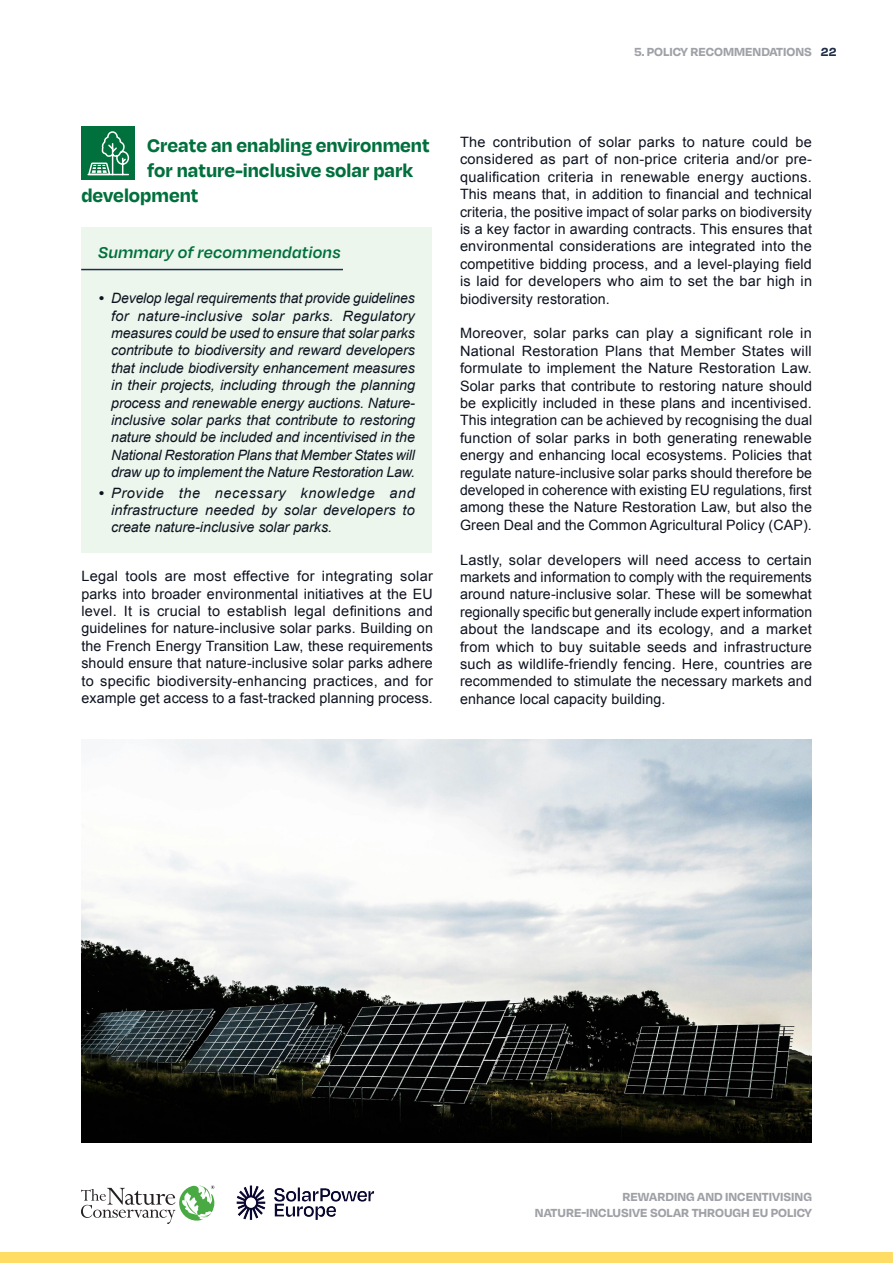
<style>
.page{position:relative;width:893px;height:1263px;background:#fff}
.page>*{position:absolute;margin:0;border:0;box-sizing:border-box;transform-origin:0 0}
.Report_H3{font:700 21px "Degular";color:#00703c}
.Report_Textbox_Header{font:italic 600 18px "Degular";letter-spacing:.01em;color:#00703c}
.Report_Body{font:14.25px/17.4px "Arial";letter-spacing:.01em;color:#0d121f;text-align:justify}
.t1{font:italic 14.25px/17.4px "Arial";letter-spacing:-.005em;color:#0d121f;text-align:justify}
.t2{font:700 13.5px/16.2px "Degular";color:#9fa1a7;text-align:right}
.t3{font:700 13.5px "Degular";color:#1e2d48}
.s1{font-weight:700;font-style:normal}
</style>
<div class="page">
<img style="left:81px;top:740px;width:731px;height:403px">
<svg style="left:81px;top:1185px;width:133px;height:39px"></svg>
<div style="left:0;top:1252px;width:893px;height:11px;background:#ffdc64"></div>
<img style="left:236px;top:1185px;width:138px;height:35px">
<div style="left:81px;top:126px;width:54px;height:54px;background:#00703c"></div>
<svg style="left:87px;top:131px;width:43px;height:45px"></svg>
<div style="left:81px;top:227px;width:351px;height:325px;background:#edf6ec"></div>
<hr style="left:81px;top:269px;width:262px;height:1px;background:#1e2d48">
<p class="t2" style="left:634px;top:42px;width:179px">5. POLICY RECOMMENDATIONS</p>
<p class="t3" style="left:821px;top:43px;width:17px">22</p>
<p class="Report_H3" style="left:147px;top:132px;width:284px">Create an enabling environment</p>
<p class="Report_H3" style="left:147px;top:157px;width:267px">for nature-inclusive solar park</p>
<p class="Report_H3" style="left:81px;top:183px;width:119px">development</p>
<p class="Report_Textbox_Header" style="left:98px;top:241px;width:244px">Summary of recommendations</p>
<p class="t1" style="left:111px;top:290px;width:305px;text-indent:-12px"><span class="s1">•</span> Develop legal requirements that provide guidelines for nature-inclusive solar parks. Regulatory measures could be used to ensure that solar parks contribute to biodiversity and reward developers that include biodiversity enhancement measures in their projects, including through the planning process and renewable energy auctions. Nature&shy;inclusive solar parks that contribute to restoring nature should be included and incentivised in the National Restoration Plans that Member States will draw up to implement the Nature Restoration Law.</p>
<p class="t1" style="left:111px;top:484px;width:305px;text-indent:-12px"><span class="s1">•</span> Provide the necessary knowledge and infrastructure needed by solar developers to create nature-inclusive solar parks.</p>
<p class="Report_Body" style="left:81px;top:568px;width:353px">Legal tools are most effective for integrating solar parks into broader environmental initiatives at the EU level. It is crucial to establish legal definitions and guidelines for nature-inclusive solar parks. Building on the French Energy Transition Law, these requirements should ensure that nature-inclusive solar parks adhere to specific biodiversity-enhancing practices, and for example get access to a fast-tracked planning process.</p>
<p class="Report_Body" style="left:460px;top:133px;width:354px">The contribution of solar parks to nature could be considered as part of non-price criteria and/or pre&shy;qualification criteria in renewable energy auctions.<br>This means that, in addition to financial and technical criteria, the positive impact of solar parks on biodiversity is a key factor in awarding contracts. This ensures that environmental considerations are integrated into the competitive bidding process, and a level-playing field is laid for developers who aim to set the bar high in biodiversity restoration.</p>
<p class="Report_Body" style="left:460px;top:325px;width:354px">Moreover, solar parks can play a significant role in National Restoration Plans that Member States will formulate to implement the Nature Restoration Law.<br>Solar parks that contribute to restoring nature should be explicitly included in these plans and incentivised.<br>This integration can be achieved by recognising the dual function of solar parks in both generating renewable energy and enhancing local ecosystems. Policies that regulate nature-inclusive solar parks should therefore be developed in coherence with existing EU regulations, first among these the Nature Restoration Law, but also the Green Deal and the Common Agricultural Policy (CAP).</p>
<p class="Report_Body" style="left:460px;top:551px;width:354px">Lastly, solar developers will need access to certain markets and information to comply with the requirements around nature-inclusive solar. These will be somewhat regionally specific but generally include expert information about the landscape and its ecology, and a market from which to buy suitable seeds and infrastructure such as wildlife-friendly fencing. Here, countries are recommended to stimulate the necessary markets and enhance local capacity building.</p>
<p class="t2" style="left:535px;top:1188px;width:279px">REWARDING AND INCENTIVISING<br>NATURE-INCLUSIVE SOLAR THROUGH EU POLICY</p>
</div>
